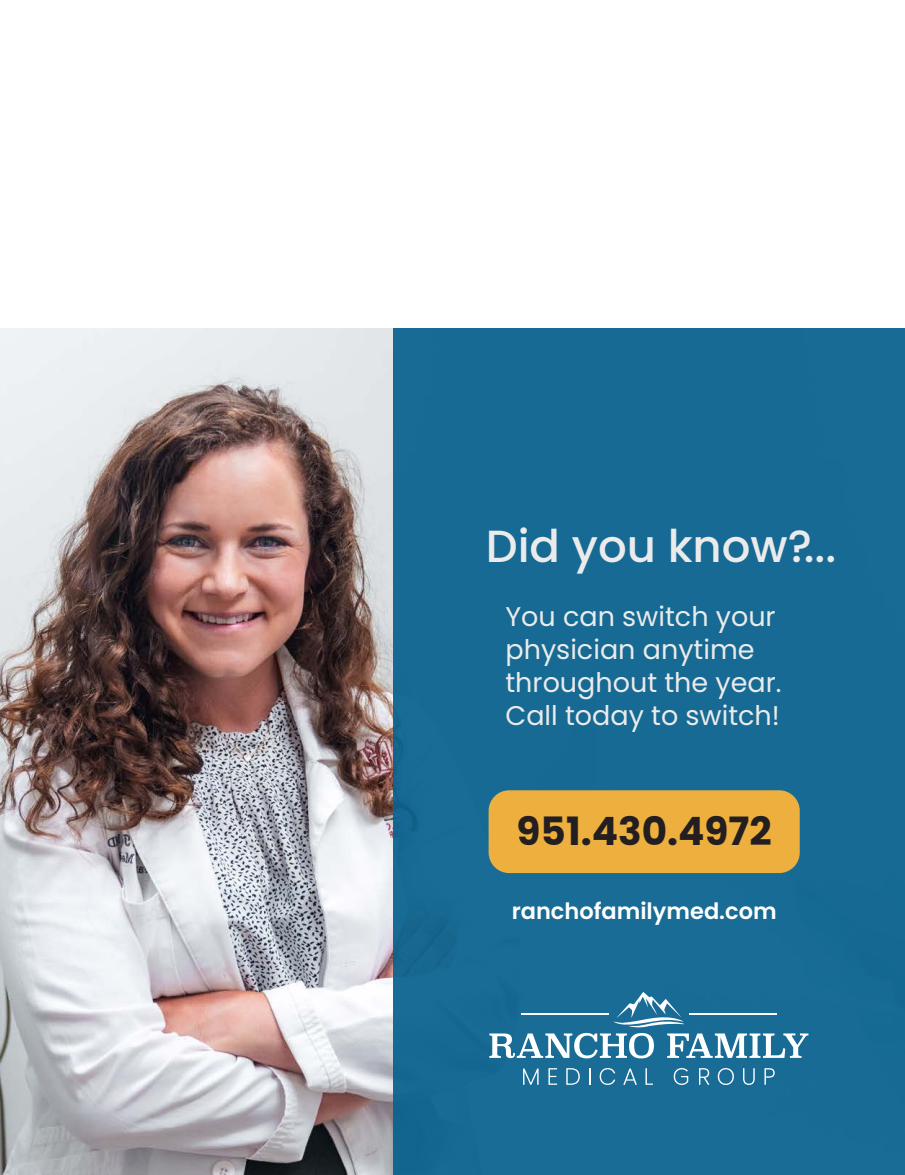
<style>
.page{position:relative;width:905px;height:1175px;background:#fff}
.page>*{position:absolute;margin:0;border:0;box-sizing:border-box;transform-origin:0 0}
.t1{font:500 45px "Poppins";color:#ebebeb}
.t2{font:700 39px "Poppins";color:#231f20}
.t3{font:27px/33px "Poppins";color:#ebebeb}
.t4{font:600 22.5px "Poppins";color:#fff}
</style>
<div class="page">
<img style="left:0;top:328px;width:393px;height:846px">
<div style="left:393px;top:328px;width:511px;height:846px;background:#166a93"></div>
<svg style="left:613px;top:992px;width:71px;height:35px"></svg>
<svg style="left:489px;top:1033px;width:165px;height:25px"></svg>
<svg style="left:667px;top:1033px;width:141px;height:24px"></svg>
<hr style="left:521px;top:1013px;width:87px;height:1px;background:#fff">
<hr style="left:689px;top:1013px;width:87px;height:1px;background:#fff">
<svg style="left:523px;top:1068px;width:15px;height:16px"></svg>
<svg style="left:548px;top:1068px;width:9px;height:16px"></svg>
<svg style="left:566px;top:1068px;width:13px;height:16px"></svg>
<svg style="left:589px;top:1068px;width:1px;height:16px"></svg>
<svg style="left:599px;top:1068px;width:16px;height:17px"></svg>
<svg style="left:623px;top:1068px;width:14px;height:16px"></svg>
<svg style="left:645px;top:1068px;width:8px;height:16px"></svg>
<svg style="left:673px;top:1068px;width:15px;height:17px"></svg>
<svg style="left:699px;top:1068px;width:10px;height:16px"></svg>
<svg style="left:717px;top:1068px;width:17px;height:17px"></svg>
<svg style="left:743px;top:1068px;width:11px;height:17px"></svg>
<svg style="left:764px;top:1068px;width:10px;height:16px"></svg>
<div style="left:488px;top:790px;width:311px;height:83px;background:#edaf3d;border-radius:21px"></div>
<p class="t1" style="left:486px;top:520px;width:327px">Did you know?</p>
<p class="t1" style="left:803px;top:520px;width:34px">...</p>
<p class="t3" style="left:505px;top:600px;width:277px">You can switch your physician anytime throughout the year.<br>Call today to switch!</p>
<p class="t2" style="left:516px;top:808px;width:256px">951.430.4972</p>
<p class="t4" style="left:511px;top:898px;width:266px">ranchofamilymed.com</p>
</div>
